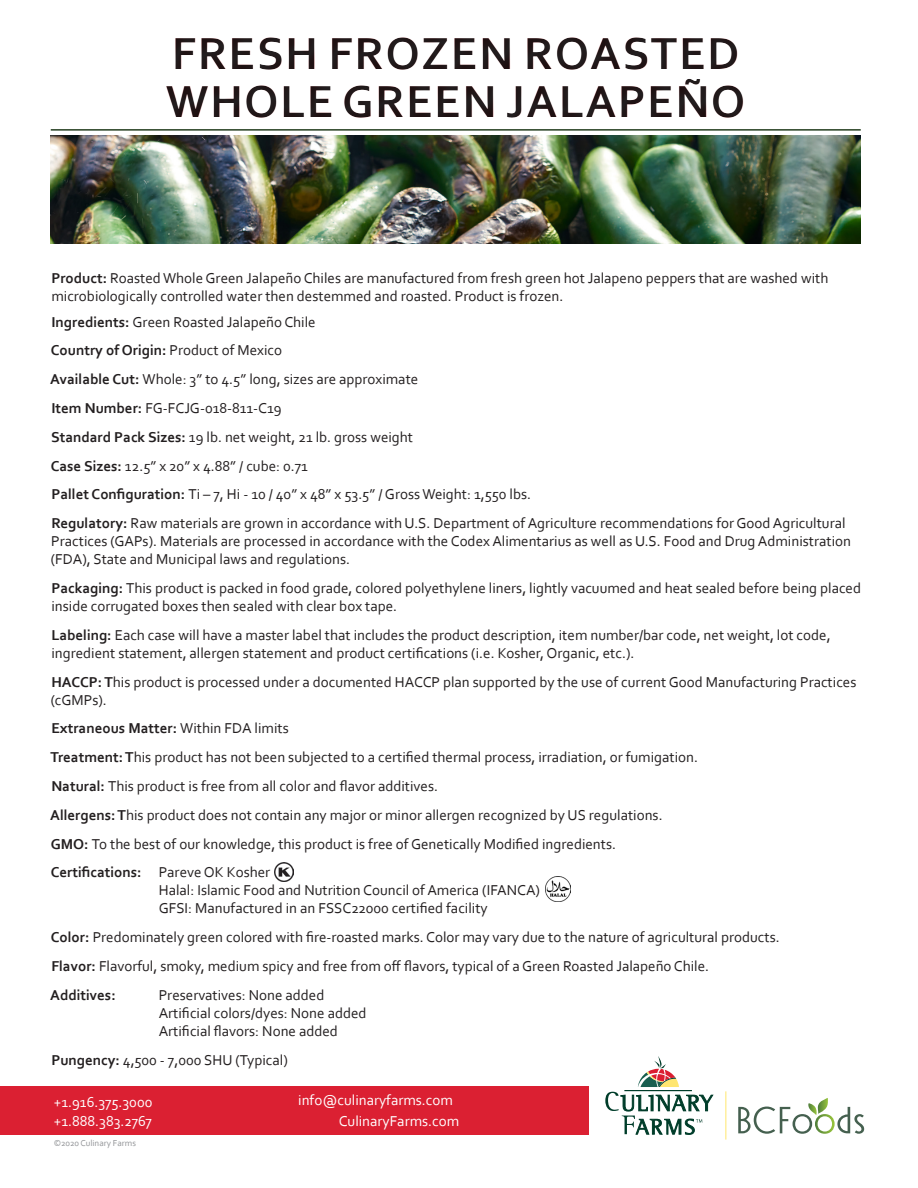
<style>
.page{position:relative;width:918px;height:1188px;background:#fff}
.page>*{position:absolute;margin:0;border:0;box-sizing:border-box;transform-origin:0 0}
.t1{font:700 47.1px/48px "Corbel";letter-spacing:.03em;color:#231f20}
.t2{font:15px/18px "Corbel";color:#231f20}
.t3{font:700 15px "Corbel";color:#231f20}
.t4{font:15px "Corbel";color:#fff}
.t5{font:9px "Corbel";color:#939598}
.s1{font-weight:700}
.s2{font-weight:400}
</style>
<div class="page">
<img style="left:51px;top:136px;width:810px;height:108px">
<svg style="left:152px;top:37px;width:607px;height:100px"></svg>
<hr style="left:51px;top:129px;width:810px;height:2px;background:#243e1f">
<div style="left:0;top:1086px;width:589px;height:49px;background:#db2032"></div>
<hr style="left:725px;top:1091px;width:1px;height:49px;background:#ffe770">
<svg style="left:738px;top:1098px;width:126px;height:36px"></svg>
<svg style="left:605px;top:1056px;width:108px;height:79px"></svg>
<img style="left:274px;top:862px;width:20px;height:19px">
<img style="left:545px;top:877px;width:26px;height:25px">
<h1 class="t1" style="left:166px;top:28px;width:581px">FRESH FROZEN ROASTED<br>WHOLE GREEN JALAPEÑO</h1>
<p class="t2" style="left:51px;top:269px;width:778px"><span class="s1">Product:</span> Roasted Whole Green Jalapeño Chiles are manufactured from fresh green hot Jalapeno peppers that are washed with microbiologically controlled water then destemmed and roasted. Product is frozen.</p>
<p class="t2" style="left:51px;top:312px;width:266px"><span class="s1">Ingredients:</span> Green Roasted Jalapeño Chile</p>
<p class="t3" style="left:51px;top:341px;width:233px">Country of Origin: <span class="s2">Product of Mexico</span></p>
<p class="t2" style="left:50px;top:370px;width:370px"><span class="s1">Available Cut:</span> Whole: 3” to 4.5” long, sizes are approximate</p>
<p class="t2" style="left:51px;top:399px;width:232px"><span class="s1">Item Number:</span> FG-FCJG-018-811-C19</p>
<p class="t2" style="left:51px;top:427px;width:364px"><span class="s1">Standard Pack Sizes:</span> 19 lb. net weight, 21 lb. gross weight</p>
<p class="t2" style="left:51px;top:456px;width:259px"><span class="s1">Case Sizes:</span> 12.5” x 20” x 4.88” / cube: 0.71</p>
<p class="t2" style="left:51px;top:485px;width:481px"><span class="s1">Pallet Configuration:</span> Ti – 7, Hi - 10 / 40” x 48” x 53.5” / Gross Weight: 1,550 lbs.</p>
<p class="t2" style="left:51px;top:514px;width:802px"><span class="s1">Regulatory:</span> Raw materials are grown in accordance with U.S. Department of Agriculture recommendations for Good Agricultural<br>Practices (GAPs). Materials are processed in accordance with the Codex Alimentarius as well as U.S. Food and Drug Administration (FDA), State and Municipal laws and regulations.</p>
<p class="t2" style="left:51px;top:579px;width:811px"><span class="s1">Packaging:</span> This product is packed in food grade, colored polyethylene liners, lightly vacuumed and heat sealed before being placed inside corrugated boxes then sealed with clear box tape.</p>
<p class="t2" style="left:51px;top:625px;width:781px"><span class="s1">Labeling:</span> Each case will have a master label that includes the product description, item number/bar code, net weight, lot code, ingredient statement, allergen statement and product certifications (i.e. Kosher, Organic, etc.).</p>
<p class="t2" style="left:51px;top:672px;width:807px"><span class="s1">HACCP: T</span>his product is processed under a documented HACCP plan supported by the use of current Good Manufacturing Practices (cGMPs).</p>
<p class="t3" style="left:51px;top:719px;width:239px">Extraneous Matter: <span class="s2">Within FDA limits</span></p>
<p class="t2" style="left:50px;top:748px;width:649px"><span class="s1">Treatment: T</span>his product has not been subjected to a certified thermal process, irradiation, or fumigation.</p>
<p class="t2" style="left:51px;top:777px;width:388px"><span class="s1">Natural:</span> This product is free from all color and flavor additives.</p>
<p class="t2" style="left:50px;top:805px;width:614px"><span class="s1">Allergens: T</span>his product does not contain any major or minor allergen recognized by US regulations.</p>
<p class="t2" style="left:51px;top:834px;width:567px"><span class="s1">GMO:</span> To the best of our knowledge, this product is free of Genetically Modified ingredients.</p>
<p class="t3" style="left:51px;top:863px;width:221px">Certifications: <span class="s2">Pareve OK Kosher</span></p>
<p class="t2" style="left:159px;top:881px;width:383px">Halal: Islamic Food and Nutrition Council of America (IFANCA)</p>
<p class="t2" style="left:159px;top:899px;width:330px">GFSI: Manufactured in an FSSC22000 certified facility</p>
<p class="t2" style="left:51px;top:928px;width:730px"><span class="s1">Color:</span> Predominately green colored with fire-roasted marks. Color may vary due to the nature of agricultural products.</p>
<p class="t2" style="left:51px;top:957px;width:659px"><span class="s1">Flavor:</span> Flavorful, smoky, medium spicy and free from off flavors, typical of a Green Roasted Jalapeño Chile.</p>
<p class="t3" style="left:50px;top:985px;width:67px">Additives:</p>
<p class="t2" style="left:159px;top:985px;width:167px">Preservatives: None added</p>
<p class="t2" style="left:159px;top:1003px;width:209px">Artificial colors/dyes: None added</p>
<p class="t2" style="left:159px;top:1021px;width:181px">Artificial flavors: None added</p>
<p class="t2" style="left:51px;top:1050px;width:238px"><span class="s1">Pungency:</span> 4,500 - 7,000 SHU (Typical)</p>
<p class="t4" style="left:54px;top:1093px;width:100px">+1.916.375.3000</p>
<p class="t4" style="left:54px;top:1112px;width:100px">+1.888.383.2767</p>
<p class="t5" style="left:54px;top:1138px;width:84px">©2020 Culinary Farms</p>
<p class="t4" style="left:298px;top:1091px;width:156px">info@culinaryfarms.com</p>
<p class="t4" style="left:339px;top:1112px;width:122px">CulinaryFarms.com</p>
</div>
